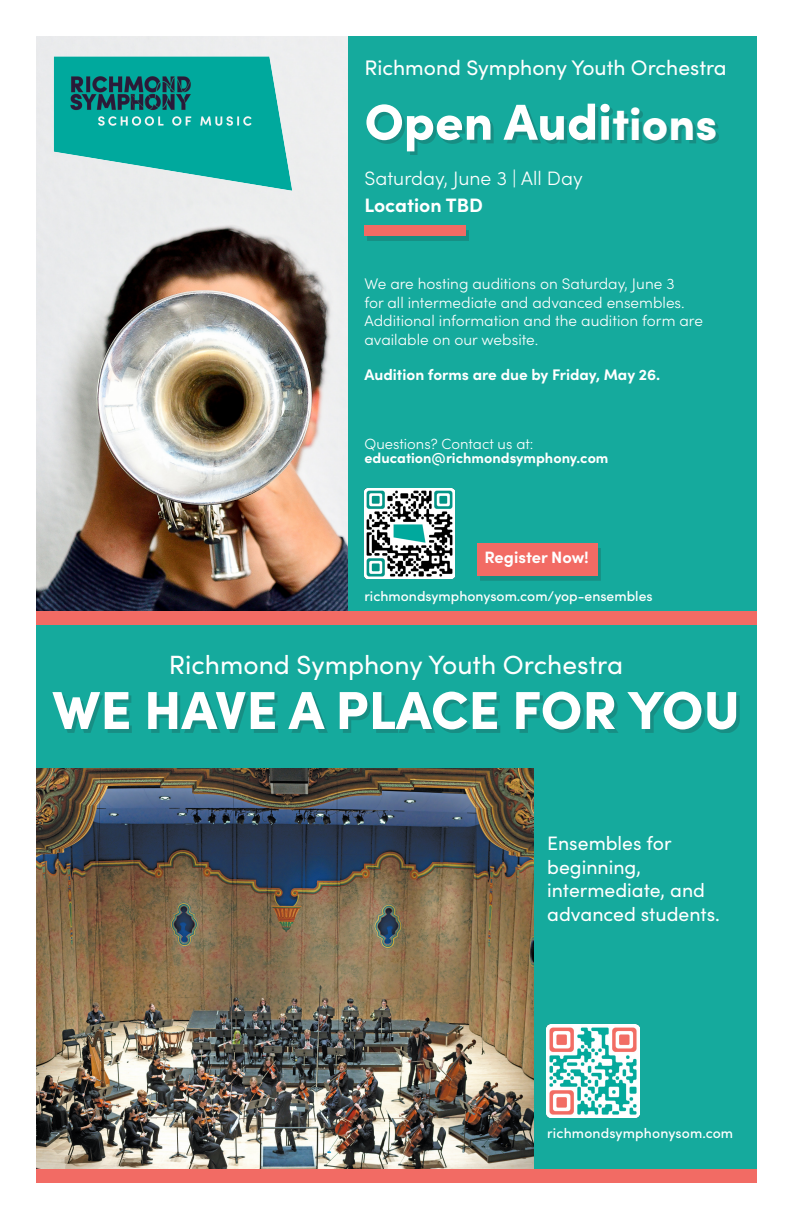
<style>
.page{position:relative;width:792px;height:1224px;background:#fff}
.page>*{position:absolute;margin:0;border:0;box-sizing:border-box;transform-origin:0 0}
.t1{font:900 53.6px "Sofia Pro";color:#fff}
.t2{font:900 50.7px "Sofia Pro";color:#fff}
.t3{font:28.3px "Sofia Pro";color:#fff}
.t4{font:26.4px "Sofia Pro";color:#fff}
.t5{font:21.1px "Sofia Pro";color:#fff}
.t6{font:19.5px/23.4px "Sofia Pro";color:#fff}
.t7{font:300 19.4px "Sofia Pro";color:#fff}
.t8{font:700 19.4px "Sofia Pro";color:#fff}
.t9{font:700 16.5px "Sofia Pro";letter-spacing:-.005em;color:#fff}
.t10{font:300 15.4px/18.5px "Sofia Pro";color:#fff}
.t11{font:700 15.4px "Sofia Pro";color:#fff}
.t12{font:300 14.8px "Sofia Pro";color:#fff}
.t13{font:700 14.4px "Sofia Pro";color:#fff}
.t14{font:500 14px "Sofia Pro";color:#fff}
.s1{font-size:46.1px}
</style>
<div class="page">
<img style="left:36px;top:36px;width:312px;height:576px">
<div style="left:348px;top:36px;width:409px;height:582px;background:#15aa9d"></div>
<img style="left:50px;top:51px;width:246px;height:145px">
<div style="left:369px;top:107px;width:350px;height:48px;background:#231f20;opacity:.2"></div>
<div style="left:367px;top:230px;width:102px;height:11px;background:#178e84"></div>
<div style="left:364px;top:225px;width:102px;height:11px;background:#f26b64"></div>
<div style="left:480px;top:548px;width:120px;height:33px;background:#178e84"></div>
<div style="left:477px;top:543px;width:121px;height:33px;background:#f26b64"></div>
<img style="left:364px;top:489px;width:90px;height:90px">
<div style="left:36px;top:612px;width:721px;height:13px;background:#f26b64"></div>
<div style="left:36px;top:625px;width:721px;height:557px;background:#15aa9d"></div>
<img style="left:547px;top:1025px;width:93px;height:92px">
<img style="left:36px;top:768px;width:498px;height:401px">
<div style="left:56px;top:695px;width:683px;height:38px;background:#231f20;opacity:.2"></div>
<div style="left:36px;top:1169px;width:721px;height:13px;background:#f26b64"></div>
<p class="t5" style="left:364px;top:52px;width:364px">Richmond Symphony Youth Orchestra</p>
<p class="t2" style="left:364px;top:82px;width:354px">Open Audi<span class="s1">tions</span></p>
<p class="t7" style="left:364px;top:164px;width:220px">Saturday, June 3 | All Day</p>
<p class="t8" style="left:364px;top:191px;width:120px">Location TBD</p>
<p class="t10" style="left:364px;top:274px;width:312px">We are hosting auditions on Saturday, June 3</p>
<p class="t10" style="left:364px;top:292px;width:340px">for all intermediate and advanced ensembles.<br>Additional information and the audition form are available on our website.</p>
<p class="t11" style="left:364px;top:362px;width:297px">Audition forms are due by Friday, May 26.</p>
<p class="t12" style="left:364px;top:433px;width:171px">Questions? Contact us at:</p>
<p class="t13" style="left:364px;top:446px;width:246px">education@richmondsymphony.com</p>
<p class="t9" style="left:485px;top:545px;width:106px">Register Now!</p>
<p class="t14" style="left:364px;top:586px;width:290px">richmondsymphonysom.com/yop-ensembles</p>
<p class="t4" style="left:169px;top:646px;width:456px">Richmond Symphony Youth Orchestra</p>
<p class="t1" style="left:52px;top:668px;width:690px">WE HAVE A PLACE FOR YOU</p>
<p class="t3" style="left:152px;top:650px;width:489px">Richmond Symphony Youth Orchestra</p>
<p class="t6" style="left:547px;top:831px;width:126px">Ensembles for</p>
<p class="t6" style="left:547px;top:854px;width:95px">beginning,</p>
<p class="t6" style="left:547px;top:878px;width:174px">intermediate, and advanced students.</p>
<p class="t14" style="left:547px;top:1123px;width:187px">richmondsymphonysom.com</p>
</div>
